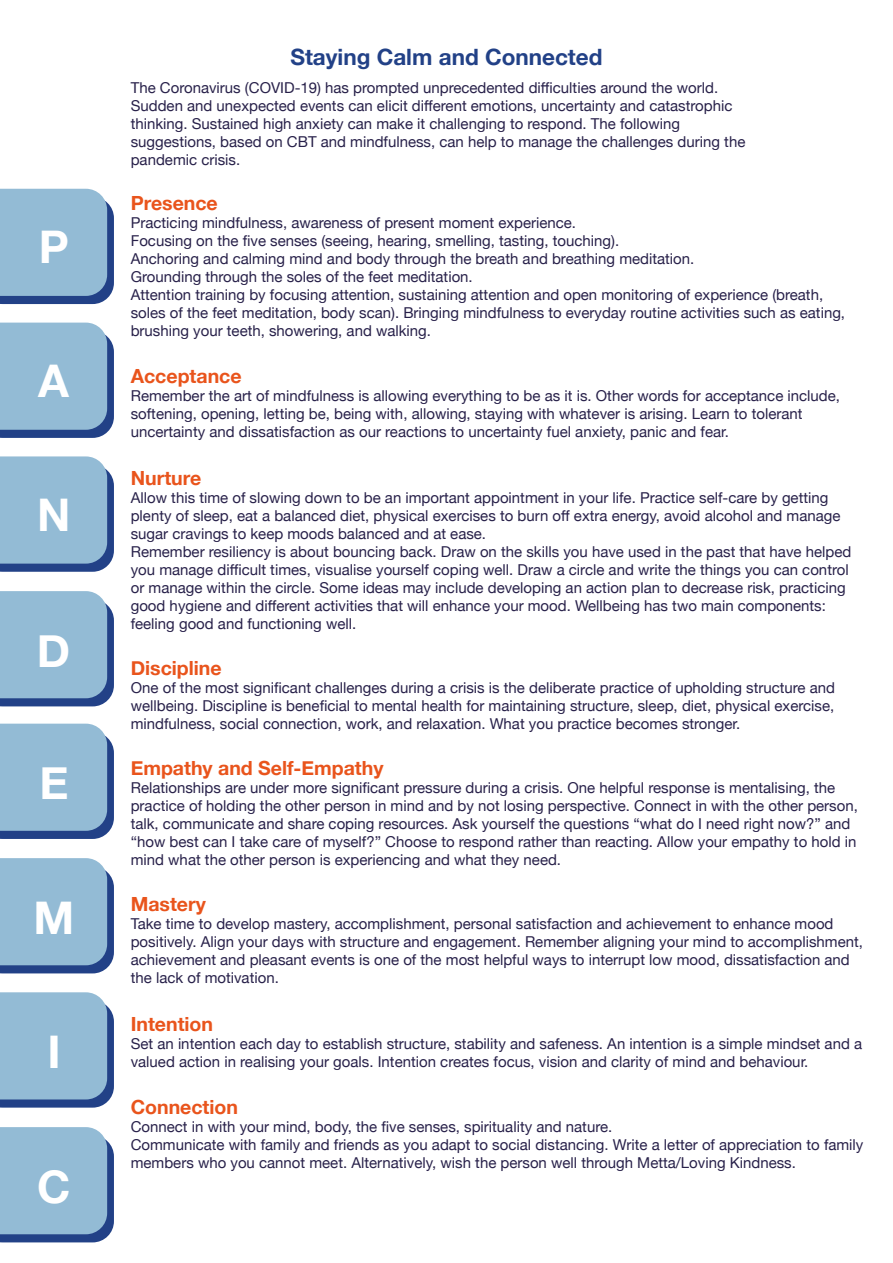
<style>
.page{position:relative;width:893px;height:1263px;background:#fff}
.page>*{position:absolute;margin:0;border:0;box-sizing:border-box;transform-origin:0 0}
.t1{font:700 45px "Helvetica Neue";color:#fff}
.t2{font:700 22.5px "Helvetica Neue";color:#224187}
.t3{font:700 19.5px "Helvetica Neue";color:#e9541c}
.t4{font:15px/18px "Helvetica Neue";color:#28214a}
</style>
<div class="page">
<svg style="left:0;top:323px;width:114px;height:115px;background:#88aecd"></svg>
<svg style="left:0;top:858px;width:114px;height:115px;background:#88afcd"></svg>
<svg style="left:0;top:591px;width:114px;height:115px;background:#88afcd"></svg>
<svg style="left:0;top:1127px;width:114px;height:115px;background:#88afcd"></svg>
<svg style="left:0;top:189px;width:114px;height:115px;background:#88aecd"></svg>
<svg style="left:0;top:724px;width:114px;height:115px;background:#88aecd"></svg>
<svg style="left:0;top:456px;width:114px;height:116px;background:#89afcd"></svg>
<svg style="left:0;top:992px;width:114px;height:115px;background:#89afcd"></svg>
<h1 class="t1" style="left:39px;top:212px;width:32px">P</h1>
<h1 class="t1" style="left:38px;top:346px;width:32px">A</h1>
<h1 class="t1" style="left:37px;top:480px;width:35px">N</h1>
<h1 class="t1" style="left:37px;top:615px;width:35px">D</h1>
<h1 class="t1" style="left:39px;top:748px;width:31px">E</h1>
<h1 class="t1" style="left:34px;top:882px;width:42px">M</h1>
<h1 class="t1" style="left:47px;top:1016px;width:15px">I</h1>
<h1 class="t1" style="left:37px;top:1151px;width:35px">C</h1>
<h2 class="t2" style="left:290px;top:39px;width:314px">Staying Calm and Connected</h2>
<p class="t4" style="left:131px;top:80px;width:616px">The Coronavirus (COVID-19) has prompted unprecedented difficulties around the world.<br>Sudden and unexpected events can elicit different emotions, uncertainty and catastrophic thinking. Sustained high anxiety can make it challenging to respond. The following suggestions, based on CBT and mindfulness, can help to manage the challenges during the pandemic crisis.</p>
<h3 class="t3" style="left:131px;top:188px;width:89px">Presence</h3>
<p class="t4" style="left:131px;top:215px;width:716px">Practicing mindfulness, awareness of present moment experience.<br>Focusing on the five senses (seeing, hearing, smelling, tasting, touching).<br>Anchoring and calming mind and body through the breath and breathing meditation.<br>Grounding through the soles of the feet meditation.<br>Attention training by focusing attention, sustaining attention and open monitoring of experience (breath, soles of the feet meditation, body scan). Bringing mindfulness to everyday routine activities such as eating, brushing your teeth, showering, and walking.</p>
<h3 class="t3" style="left:131px;top:360px;width:112px">Acceptance</h3>
<p class="t4" style="left:131px;top:387px;width:711px">Remember the art of mindfulness is allowing everything to be as it is. Other words for acceptance include, softening, opening, letting be, being with, allowing, staying with whatever is arising. Learn to tolerant uncertainty and dissatisfaction as our reactions to uncertainty fuel anxiety, panic and fear.</p>
<h3 class="t3" style="left:131px;top:462px;width:72px">Nurture</h3>
<p class="t4" style="left:131px;top:489px;width:722px">Allow this time of slowing down to be an important appointment in your life. Practice self-care by getting plenty of sleep, eat a balanced diet, physical exercises to burn off extra energy, avoid alcohol and manage sugar cravings to keep moods balanced and at ease.<br>Remember resiliency is about bouncing back. Draw on the skills you have used in the past that have helped you manage difficult times, visualise yourself coping well. Draw a circle and write the things you can control or manage within the circle. Some ideas may include developing an action plan to decrease risk, practicing good hygiene and different activities that will enhance your mood. Wellbeing has two main components: feeling good and functioning well.</p>
<h3 class="t3" style="left:131px;top:653px;width:92px">Discipline</h3>
<p class="t4" style="left:131px;top:679px;width:706px;text-align:justify">One of the most significant challenges during a crisis is the deliberate practice of upholding structure and wellbeing. Discipline is beneficial to mental health for maintaining structure, sleep, diet, physical exercise, mindfulness, social connection, work, and relaxation. What you practice becomes stronger.</p>
<h3 class="t3" style="left:131px;top:753px;width:254px">Empathy and Self-Empathy</h3>
<p class="t4" style="left:131px;top:779px;width:729px">Relationships are under more significant pressure during a crisis. One helpful response is mentalising, the practice of holding the other person in mind and by not losing perspective. Connect in with the other person, talk, communicate and share coping resources. Ask yourself the questions “what do I need right now?” and “how best can I take care of myself?” Choose to respond rather than reacting. Allow your empathy to hold in mind what the other person is experiencing and what they need.</p>
<h3 class="t3" style="left:131px;top:889px;width:77px">Mastery</h3>
<p class="t4" style="left:131px;top:916px;width:734px">Take time to develop mastery, accomplishment, personal satisfaction and achievement to enhance mood positively. Align your days with structure and engagement. Remember aligning your mind to accomplishment, achievement and pleasant events is one of the most helpful ways to interrupt low mood, dissatisfaction and the lack of motivation.</p>
<h3 class="t3" style="left:131px;top:1009px;width:84px">Intention</h3>
<p class="t4" style="left:131px;top:1036px;width:733px">Set an intention each day to establish structure, stability and safeness. An intention is a simple mindset and a valued action in realising your goals. Intention creates focus, vision and clarity of mind and behaviour.</p>
<h3 class="t3" style="left:131px;top:1091px;width:109px">Connection</h3>
<p class="t4" style="left:131px;top:1118px;width:734px">Connect in with your mind, body, the five senses, spirituality and nature.<br>Communicate with family and friends as you adapt to social distancing. Write a letter of appreciation to family members who you cannot meet. Alternatively, wish the person well through Metta/Loving Kindness.</p>
</div>
